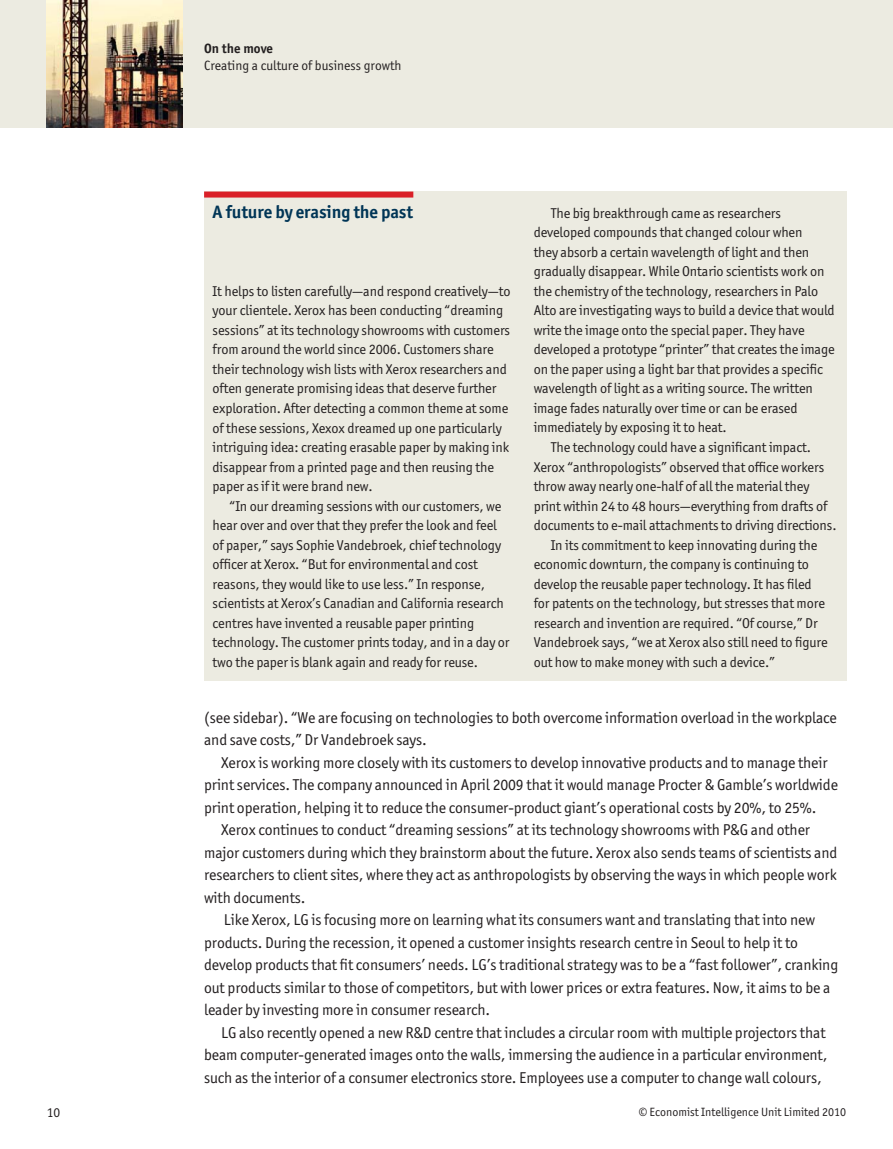
<style>
.page{position:relative;width:893px;height:1149px;background:#fff}
.page>*{position:absolute;margin:0;border:0;box-sizing:border-box;transform-origin:0 0}
.t1{font:700 18px "Officina San ITC";letter-spacing:-.005em;color:#003556}
.t2{font:15.75px/22.5px "Officina San ITC";letter-spacing:-.005em;color:#231f20}
.t3{font:14.25px/19.5px "Officina San ITC";letter-spacing:-.005em;color:#231f20}
.t4{font:13.5px "Officina San ITC";color:#231f20}
.t5{font:700 13.5px "Officina San ITC";color:#231f20}
.t6{font:12px "Officina San ITC";color:#231f20}
</style>
<div class="page">
<div style="left:0;top:0;width:893px;height:128px;background:#ecebe1"></div>
<img style="left:47px;top:0;width:136px;height:128px">
<div style="left:204px;top:191px;width:642px;height:489px;background:#ecebe1"></div>
<div style="left:204px;top:191px;width:209px;height:6px;background:#da2028"></div>
<p class="t4" style="left:47px;top:1105px;width:15px">10</p>
<p class="t5" style="left:204px;top:42px;width:71px">On the move</p>
<p class="t4" style="left:204px;top:58px;width:199px">Creating a culture of business growth</p>
<p class="t1" style="left:213px;top:204px;width:202px">A future by erasing the past</p>
<p class="t3" style="left:213px;top:282px;width:299px">It helps to listen carefully—and respond creatively—to your clientele. Xerox has been conducting “dreaming sessions” at its technology showrooms with customers from around the world since 2006. Customers share their technology wish lists with Xerox researchers and often generate promising ideas that deserve further exploration. After detecting a common theme at some of these sessions, Xexox dreamed up one particularly intriguing idea: creating erasable paper by making ink disappear from a printed page and then reusing the paper as if it were brand new.</p>
<p class="t3" style="left:213px;top:496px;width:299px;text-indent:17px">“In our dreaming sessions with our customers, we hear over and over that they prefer the look and feel of paper,” says Sophie Vandebroek, chief technology officer at Xerox. “But for environmental and cost reasons, they would like to use less.” In response, scientists at Xerox’s Canadian and California research centres have invented a reusable paper printing technology. The customer prints today, and in a day or two the paper is blank again and ready for reuse.</p>
<p class="t3" style="left:551px;top:204px;width:232px">The big breakthrough came as researchers</p>
<p class="t3" style="left:534px;top:223px;width:270px">developed compounds that changed colour when</p>
<p class="t3" style="left:534px;top:243px;width:277px">they absorb a certain wavelength of light and then</p>
<p class="t3" style="left:534px;top:262px;width:292px">gradually disappear. While Ontario scientists work on</p>
<p class="t3" style="left:534px;top:282px;width:286px">the chemistry of the technology, researchers in Palo</p>
<p class="t3" style="left:534px;top:301px;width:303px">Alto are investigating ways to build a device that would</p>
<p class="t3" style="left:534px;top:321px;width:272px">write the image onto the special paper. They have</p>
<p class="t3" style="left:534px;top:340px;width:303px">developed a prototype “printer” that creates the image</p>
<p class="t3" style="left:534px;top:360px;width:291px">on the paper using a light bar that provides a specific</p>
<p class="t3" style="left:534px;top:379px;width:281px">wavelength of light as a writing source. The written</p>
<p class="t3" style="left:534px;top:399px;width:265px">image fades naturally over time or can be erased</p>
<p class="t3" style="left:534px;top:418px;width:195px">immediately by exposing it to heat.</p>
<p class="t3" style="left:551px;top:438px;width:262px">The technology could have a significant impact.</p>
<p class="t3" style="left:534px;top:457px;width:292px">Xerox “anthropologists” observed that office workers</p>
<p class="t3" style="left:534px;top:477px;width:277px">throw away nearly one-half of all the material they</p>
<p class="t3" style="left:534px;top:496px;width:295px">print within 24 to 48 hours—everything from drafts of</p>
<p class="t3" style="left:534px;top:516px;width:304px">documents to e-mail attachments to driving directions.</p>
<p class="t3" style="left:551px;top:535px;width:268px">In its commitment to keep innovating during the</p>
<p class="t3" style="left:534px;top:555px;width:277px">economic downturn, the company is continuing to</p>
<p class="t3" style="left:534px;top:574px;width:279px">develop the reusable paper technology. It has filed</p>
<p class="t3" style="left:534px;top:594px;width:293px">for patents on the technology, but stresses that more</p>
<p class="t3" style="left:534px;top:613px;width:286px">research and invention are required. “Of course,” Dr</p>
<p class="t3" style="left:534px;top:633px;width:295px">Vandebroek says, “we at Xerox also still need to figure</p>
<p class="t3" style="left:534px;top:652px;width:243px">out how to make money with such a device.”</p>
<p class="t2" style="left:204px;top:706px;width:634px">(see sidebar). “We are focusing on technologies to both overcome information overload in the workplace and save costs,” Dr Vandebroek says.</p>
<p class="t2" style="left:221px;top:751px;width:608px">Xerox is working more closely with its customers to develop innovative products and to manage their</p>
<p class="t2" style="left:204px;top:774px;width:635px">print services. The company announced in April 2009 that it would manage Procter &amp; Gamble’s worldwide</p>
<p class="t2" style="left:204px;top:796px;width:614px">print operation, helping it to reduce the consumer-product giant’s operational costs by 20%, to 25%.</p>
<p class="t2" style="left:221px;top:819px;width:590px">Xerox continues to conduct “dreaming sessions” at its technology showrooms with P&amp;G and other</p>
<p class="t2" style="left:204px;top:841px;width:635px">major customers during which they brainstorm about the future. Xerox also sends teams of scientists and</p>
<p class="t2" style="left:204px;top:864px;width:634px">researchers to client sites, where they act as anthropologists by observing the ways in which people work</p>
<p class="t2" style="left:204px;top:886px;width:103px">with documents.</p>
<p class="t2" style="left:224px;top:909px;width:593px">Like Xerox, LG is focusing more on learning what its consumers want and translating that into new</p>
<p class="t2" style="left:204px;top:931px;width:595px">products. During the recession, it opened a customer insights research centre in Seoul to help it to</p>
<p class="t2" style="left:204px;top:954px;width:636px">develop products that fit consumers’ needs. LG’s traditional strategy was to be a “fast follower”, cranking</p>
<p class="t2" style="left:204px;top:976px;width:628px">out products similar to those of competitors, but with lower prices or extra features. Now, it aims to be a</p>
<p class="t2" style="left:204px;top:999px;width:288px">leader by investing more in consumer research.</p>
<p class="t2" style="left:221px;top:1021px;width:606px">LG also recently opened a new R&amp;D centre that includes a circular room with multiple projectors that</p>
<p class="t2" style="left:204px;top:1044px;width:625px">beam computer-generated images onto the walls, immersing the audience in a particular environment,</p>
<p class="t2" style="left:204px;top:1066px;width:619px">such as the interior of a consumer electronics store. Employees use a computer to change wall colours,</p>
<p class="t6" style="left:639px;top:1105px;width:209px">© Economist Intelligence Unit Limited 2010</p>
</div>
